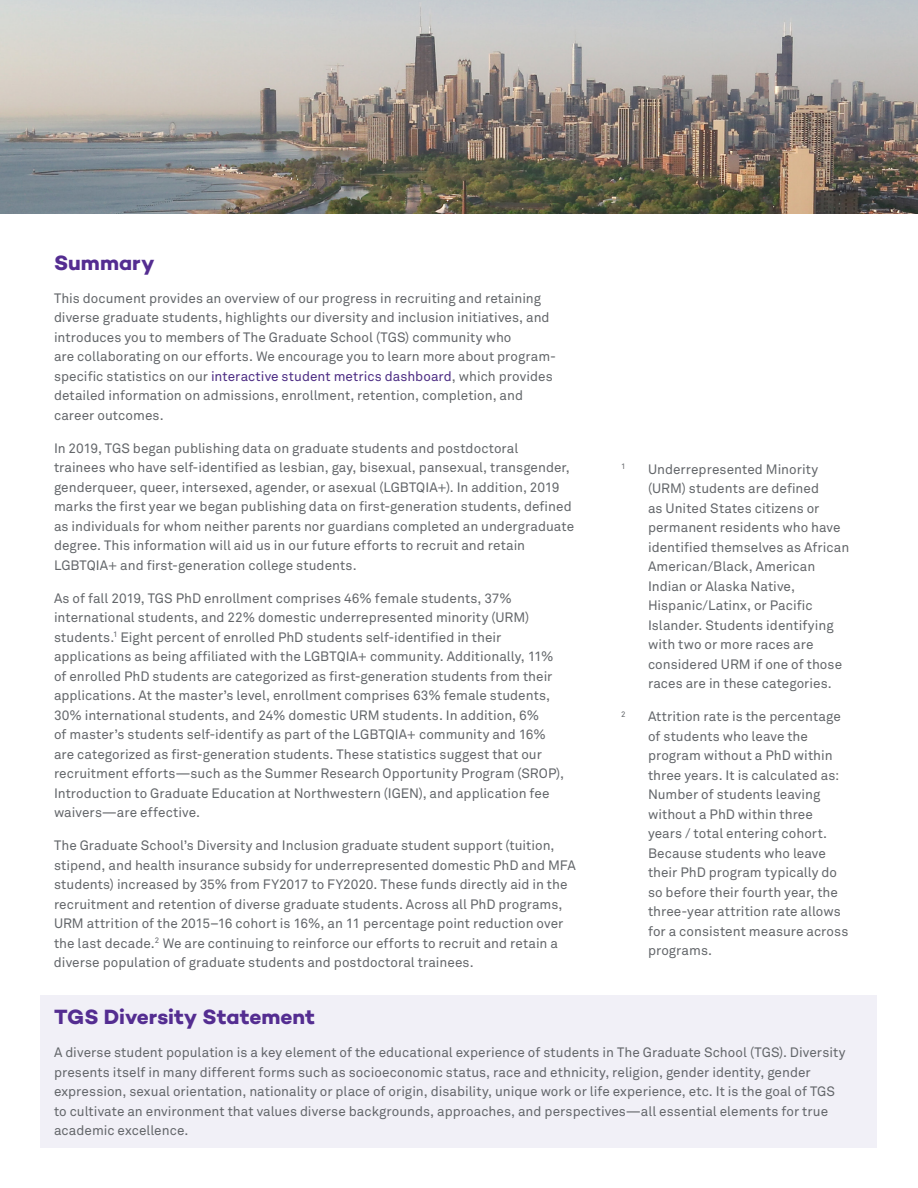
<style>
.page{position:relative;width:918px;height:1188px;background:#fff}
.page>*{position:absolute;margin:0;border:0;box-sizing:border-box;transform-origin:0 0}
.t1{font:700 21px "Campton";color:#542d91}
.t2{font:13.5px/19.5px "Akkurat Pro";letter-spacing:.005em;color:#63666a}
.t3{font:7.8px "Akkurat Pro";color:#63666a}
.s1{color:#4d2d84}
</style>
<div class="page">
<div style="left:40px;top:995px;width:838px;height:153px;background:#f1f0f7"></div>
<img style="left:0;top:0;width:918px;height:214px">
<h1 class="t1" style="left:54px;top:249px;width:102px">Summary</h1>
<p class="t2" style="left:54px;top:289px;width:504px">This document provides an overview of our progress in recruiting and retaining diverse graduate students, highlights our diversity and inclusion initiatives, and introduces you to members of The Graduate School (TGS) community who<br>are collaborating on our efforts. We encourage you to learn more about program&shy;specific statistics on our <span class="s1">interactive student metrics dashboard</span>, which provides detailed information on admissions, enrollment, retention, completion, and career outcomes.</p>
<p class="t2" style="left:54px;top:439px;width:522px">In 2019, TGS began publishing data on graduate students and postdoctoral<br>trainees who have self-identified as lesbian, gay, bisexual, pansexual, transgender, genderqueer, queer, intersexed, agender, or asexual (LGBTQIA+). In addition, 2019 marks the first year we began publishing data on first-generation students, defined as individuals for whom neither parents nor guardians completed an undergraduate degree. This information will aid us in our future efforts to recruit and retain LGBTQIA+ and first-generation college students.</p>
<p class="t2" style="left:54px;top:588px;width:511px">As of fall 2019, TGS PhD enrollment comprises 46% female students, 37% international students, and 22% domestic underrepresented minority (URM) students.<sup>1</sup> Eight percent of enrolled PhD students self-identified in their applications as being affiliated with the LGBTQIA+ community. Additionally, 11% of enrolled PhD students are categorized as first-generation students from their applications. At the master’s level, enrollment comprises 63% female students, 30% international students, and 24% domestic URM students. In addition, 6%<br>of master’s students self-identify as part of the LGBTQIA+ community and 16% are categorized as first-generation students. These statistics suggest that our recruitment efforts—such as the Summer Research Opportunity Program (SROP), Introduction to Graduate Education at Northwestern (IGEN), and application fee waivers—are effective.</p>
<p class="t2" style="left:54px;top:836px;width:523px">The Graduate School’s Diversity and Inclusion graduate student support (tuition, stipend, and health insurance subsidy for underrepresented domestic PhD and MFA students) increased by 35% from FY2017 to FY2020. These funds directly aid in the recruitment and retention of diverse graduate students. Across all PhD programs, URM attrition of the 2015–16 cohort is 16%, an 11 percentage point reduction over the last decade.<sup>2</sup> We are continuing to reinforce our efforts to recruit and retain a diverse population of graduate students and postdoctoral trainees.</p>
<p class="t3" style="left:621px;top:462px;width:6px">1</p>
<p class="t2" style="left:648px;top:460px;width:203px">Underrepresented Minority (URM) students are defined<br>as United States citizens or permanent residents who have identified themselves as African<br>American/Black, American<br>Indian or Alaska Native,<br>Hispanic/Latinx, or Pacific<br>Islander. Students identifying with two or more races are considered URM if one of those races are in these categories.</p>
<p class="t3" style="left:621px;top:710px;width:6px">2</p>
<p class="t2" style="left:648px;top:707px;width:202px">Attrition rate is the percentage of students who leave the program without a PhD within three years. It is calculated as:<br>Number of students leaving without a PhD within three years / total entering cohort.<br>Because students who leave their PhD program typically do so before their fourth year, the three-year attrition rate allows for a consistent measure across programs.</p>
<h1 class="t1" style="left:54px;top:1004px;width:263px">TGS Diversity Statement</h1>
<p class="t2" style="left:54px;top:1043px;width:793px">A diverse student population is a key element of the educational experience of students in The Graduate School (TGS). Diversity presents itself in many different forms such as socioeconomic status, race and ethnicity, religion, gender identity, gender expression, sexual orientation, nationality or place of origin, disability, unique work or life experience, etc. It is the goal of TGS to cultivate an environment that values diverse backgrounds, approaches, and perspectives—all essential elements for true academic excellence.</p>
</div>
